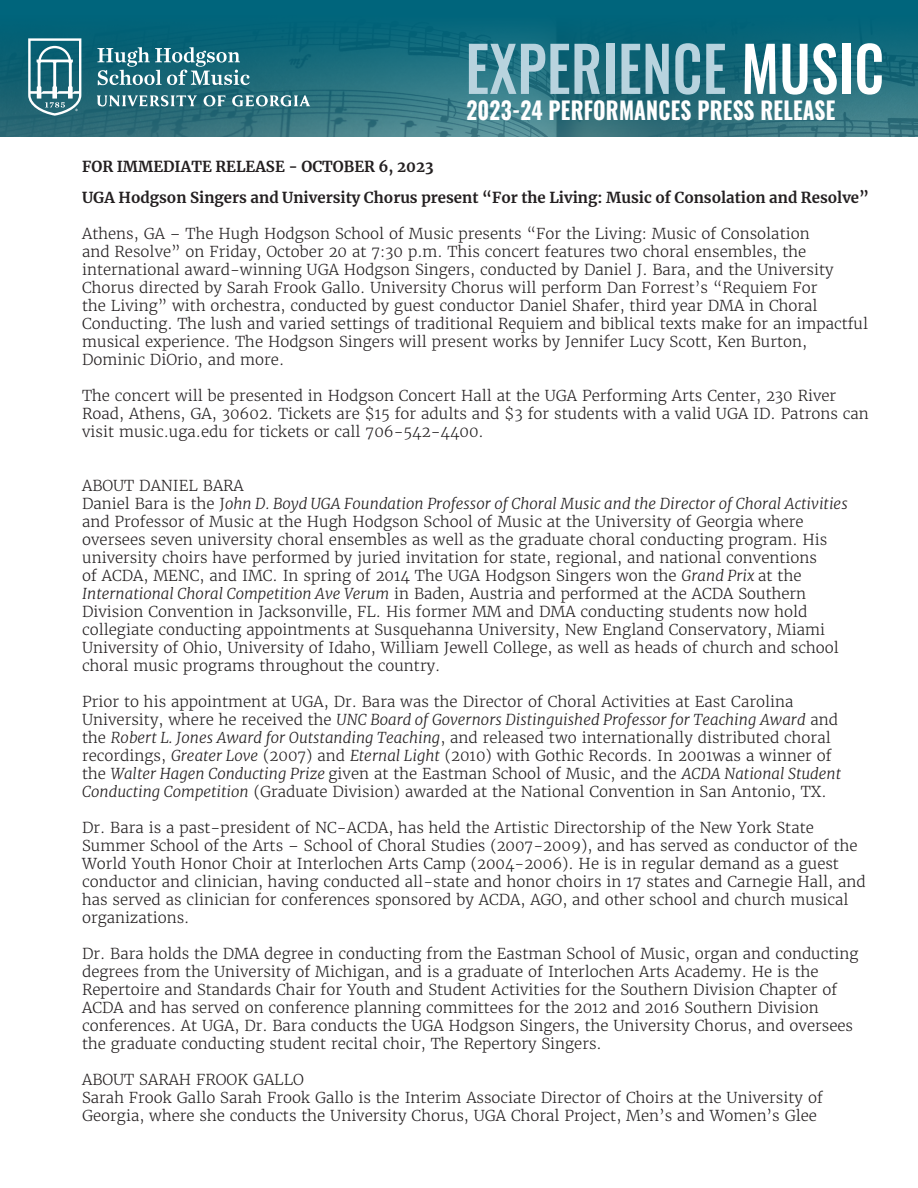
<style>
.page{position:relative;width:918px;height:1188px;background:#fff}
.page>*{position:absolute;margin:0;border:0;box-sizing:border-box;transform-origin:0 0}
.t1{font:500 61.95px "Oswald";letter-spacing:.01em;color:#b8d3de;scale:.89 1}
.t2{font:700 24.15px "Oswald";letter-spacing:.01em;color:#fff;scale:.89 1}
.t3{font:300 15px/18px "Merriweather";color:#231f20}
.t4{font:700 15px "Merriweather";color:#231f20}
.s1{color:#fff}
.s2{font-style:italic}
</style>
<div class="page">
<svg style="left:0;top:0;width:918px;height:137px;background:#1a6b7b"></svg>
<svg style="left:28px;top:39px;width:53px;height:76px"></svg>
<svg style="left:97px;top:47px;width:153px;height:38px;background:#4f8c98"></svg>
<svg style="left:204px;top:95px;width:21px;height:11px"></svg>
<svg style="left:97px;top:95px;width:100px;height:12px"></svg>
<svg style="left:232px;top:95px;width:78px;height:11px"></svg>
<p class="t1" style="left:466px;top:36px;width:472px">EXPERIENCE <span class="s1">MUSIC</span></p>
<p class="t2" style="left:466px;top:98px;width:416px">2023-24 PERFORMANCES PRESS RELEASE</p>
<p class="t4" style="left:82px;top:157px;width:353px">FOR IMMEDIATE RELEASE - OCTOBER 6, 2023</p>
<p class="t4" style="left:82px;top:187px;width:789px">UGA Hodgson Singers and University Chorus present “For the Living: Music of Consolation and Resolve”</p>
<p class="t3" style="left:82px;top:225px;width:788px">Athens, GA – The Hugh Hodgson School of Music presents “For the Living: Music of Consolation<br>and Resolve” on Friday, October 20 at 7:30 p.m. This concert features two choral ensembles, the international award-winning UGA Hodgson Singers, conducted by Daniel J. Bara, and the University Chorus directed by Sarah Frook Gallo. University Chorus will perform Dan Forrest’s “Requiem For<br>the Living” with orchestra, conducted by guest conductor Daniel Shafer, third year DMA in Choral Conducting. The lush and varied settings of traditional Requiem and biblical texts make for an impactful musical experience. The Hodgson Singers will present works by Jennifer Lucy Scott, Ken Burton, Dominic DiOrio, and more.</p>
<p class="t3" style="left:82px;top:387px;width:788px">The concert will be presented in Hodgson Concert Hall at the UGA Performing Arts Center, 230 River<br>Road, Athens, GA, 30602. Tickets are $15 for adults and $3 for students with a valid UGA ID. Patrons can visit music.uga.edu for tickets or call 706-542-4400.</p>
<p class="t3" style="left:82px;top:477px;width:163px">ABOUT DANIEL BARA</p>
<p class="t3" style="left:82px;top:495px;width:767px">Daniel Bara is the J<span class="s2">ohn D. Boyd UGA Foundation Professor of Choral Music and the Director of Choral Activities </span>and Professor of Music at the Hugh Hodgson School of Music at the University of Georgia where oversees seven university choral ensembles as well as the graduate choral conducting program. His university choirs have performed by juried invitation for state, regional, and national conventions<br>of ACDA, MENC, and IMC. In spring of 2014 The UGA Hodgson Singers won the <span class="s2">Grand Prix</span> at the <span class="s2">International Choral Competition Ave Verum</span> in Baden, Austria and performed at the ACDA Southern Division Convention in Jacksonville, FL. His former MM and DMA conducting students now hold collegiate conducting appointments at Susquehanna University, New England Conservatory, Miami University of Ohio, University of Idaho, William Jewell College, as well as heads of church and school choral music programs throughout the country.</p>
<p class="t3" style="left:82px;top:693px;width:760px">Prior to his appointment at UGA, Dr. Bara was the Director of Choral Activities at East Carolina University, where he received the <span class="s2">UNC Board of Governors Distinguished Professor for Teaching Award</span> and the <span class="s2">Robert L. Jones Award for Outstanding Teaching</span>, and released two internationally distributed choral recordings, <span class="s2">Greater Love</span> (2007) and <span class="s2">Eternal Light</span> (2010) with Gothic Records. In 2001was a winner of the <span class="s2">Walter Hagen Conducting Prize</span> given at the Eastman School of Music, and the <span class="s2">ACDA National Student Conducting Competition</span> (Graduate Division) awarded at the National Convention in San Antonio, TX.</p>
<p class="t3" style="left:82px;top:819px;width:785px">Dr. Bara is a past-president of NC-ACDA, has held the Artistic Directorship of the New York State Summer School of the Arts – School of Choral Studies (2007-2009), and has served as conductor of the World Youth Honor Choir at Interlochen Arts Camp (2004-2006). He is in regular demand as a guest conductor and clinician, having conducted all-state and honor choirs in 17 states and Carnegie Hall, and has served as clinician for conferences sponsored by ACDA, AGO, and other school and church musical organizations.</p>
<p class="t3" style="left:82px;top:945px;width:778px">Dr. Bara holds the DMA degree in conducting from the Eastman School of Music, organ and conducting degrees from the University of Michigan, and is a graduate of Interlochen Arts Academy. He is the Repertoire and Standards Chair for Youth and Student Activities for the Southern Division Chapter of ACDA and has served on conference planning committees for the 2012 and 2016 Southern Division conferences. At UGA, Dr. Bara conducts the UGA Hodgson Singers, the University Chorus, and oversees the graduate conducting student recital choir, The Repertory Singers.</p>
<p class="t3" style="left:82px;top:1071px;width:223px">ABOUT SARAH FROOK GALLO</p>
<p class="t3" style="left:82px;top:1089px;width:742px">Sarah Frook Gallo Sarah Frook Gallo is the Interim Associate Director of Choirs at the University of<br>Georgia, where she conducts the University Chorus, UGA Choral Project, Men’s and Women’s Glee</p>
</div>
